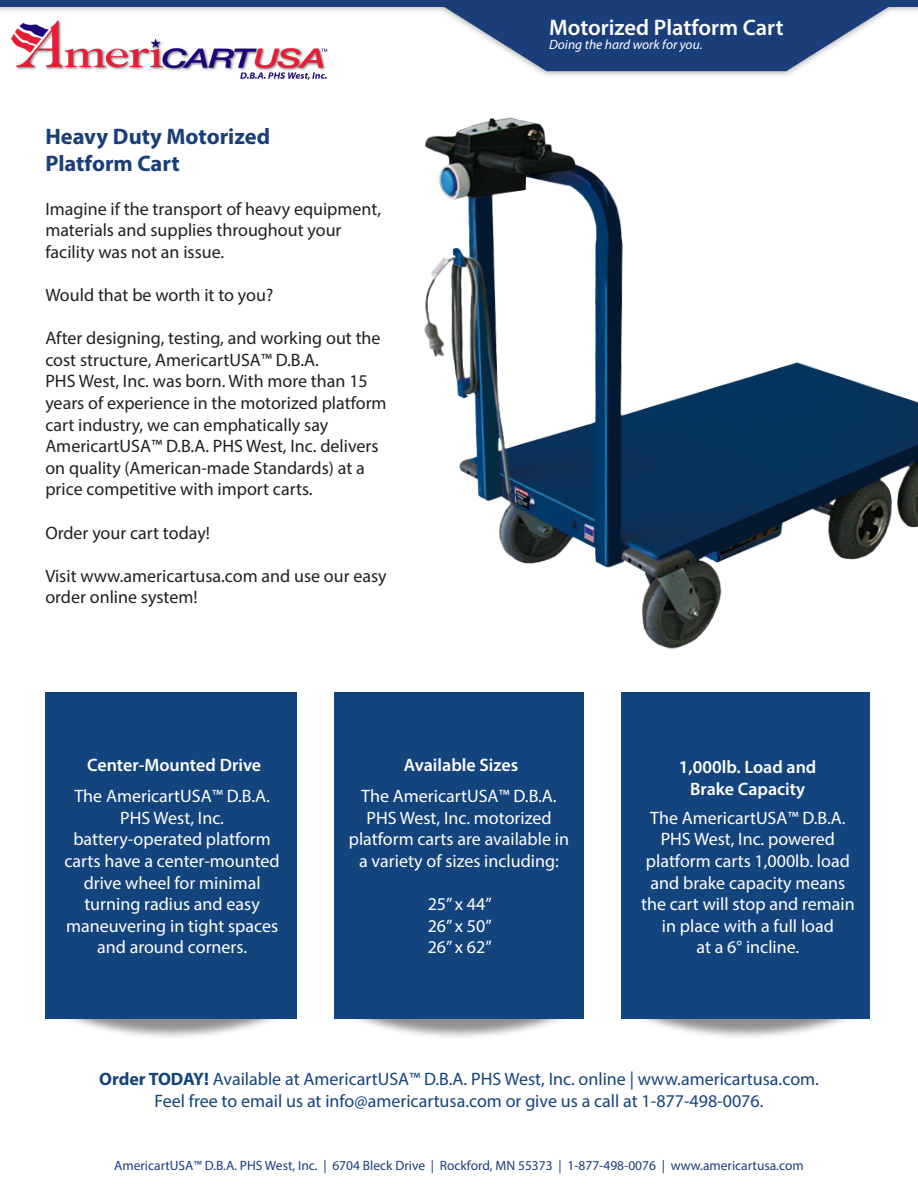
<style>
.page{position:relative;width:918px;height:1188px;background:#fff}
.page>*{position:absolute;margin:0;border:0;box-sizing:border-box;transform-origin:0 0}
.t1{font:700 22.5px "Myriad Pro";color:#1a3e7a}
.t2{font:600 22.5px "Myriad Pro";color:#fff}
.t3{font:18px/21.6px "Myriad Pro";color:#231f20}
.t4{font:18px/21.6px "Myriad Pro";color:#fff;text-align:center}
.t5{font:18px "Myriad Pro";color:#14447d}
.t6{font:600 18px/21.6px "Myriad Pro";color:#fff;text-align:center}
.t7{font:13.5px "Myriad Pro";color:#1a3e7a}
.t8{font:italic 13.5px "Myriad Pro";color:#fff}
.s1{font-weight:700}
</style>
<div class="page">
<img style="left:424px;top:117px;width:494px;height:532px">
<div style="left:10px;top:883px;width:324px;height:157px;background:#231f20;opacity:.5"></div>
<div style="left:44px;top:692px;width:253px;height:326px;background:#14447d"></div>
<div style="left:0;top:0;width:918px;height:80px;background:#231f20;opacity:.5"></div>
<div style="left:0;top:0;width:918px;height:6px;background:#1a3e7a"></div>
<svg style="left:433px;top:6px;width:466px;height:65px"></svg>
<div style="left:584px;top:883px;width:324px;height:157px;background:#231f20;opacity:.5"></div>
<div style="left:618px;top:692px;width:253px;height:326px;background:#14447d"></div>
<div style="left:0;top:675px;width:44px;height:343px;background:#fff"></div>
<div style="left:297px;top:883px;width:324px;height:157px;background:#231f20;opacity:.5"></div>
<div style="left:331px;top:692px;width:253px;height:326px;background:#14447d"></div>
<div style="left:297px;top:675px;width:37px;height:343px;background:#fff"></div>
<div style="left:584px;top:675px;width:37px;height:343px;background:#fff"></div>
<div style="left:871px;top:675px;width:47px;height:343px;background:#fff"></div>
<p class="t1" style="left:45px;top:122px;width:226px">Heavy Duty Motorized</p>
<p class="t1" style="left:45px;top:149px;width:136px">Platform Cart</p>
<p class="t3" style="left:45px;top:197px;width:337px">Imagine if the transport of heavy equipment, materials and supplies throughout your facility was not an issue.</p>
<p class="t3" style="left:45px;top:284px;width:230px">Would that be worth it to you?</p>
<p class="t3" style="left:45px;top:327px;width:337px">After designing, testing, and working out the</p>
<p class="t3" style="left:45px;top:349px;width:275px">cost structure, AmericartUSA™ D.B.A.</p>
<p class="t3" style="left:45px;top:370px;width:343px">PHS West, Inc. was born. With more than 15 years of experience in the motorized platform cart industry, we can emphatically say AmericartUSA™ D.B.A. PHS West, Inc. delivers on quality (American-made Standards) at a price competitive with import carts.</p>
<p class="t3" style="left:45px;top:521px;width:166px">Order your cart today!</p>
<p class="t3" style="left:45px;top:565px;width:343px">Visit www.americartusa.com and use our easy order online system!</p>
<p class="t2" style="left:549px;top:13px;width:236px">Motorized Platform Cart</p>
<p class="t8" style="left:549px;top:37px;width:155px">Doing the hard work for you.</p>
<p class="t6" style="left:87px;top:754px;width:176px">Center-Mounted Drive</p>
<p class="t4" style="left:74px;top:785px;width:197px">The AmericartUSA™ D.B.A.<br>PHS West, Inc.</p>
<p class="t4" style="left:65px;top:828px;width:217px">battery-operated platform carts have a center-mounted drive wheel for minimal turning radius and easy maneuvering in tight spaces and around corners.</p>
<p class="t6" style="left:404px;top:754px;width:116px">Available Sizes</p>
<p class="t4" style="left:349px;top:785px;width:222px">The AmericartUSA™ D.B.A.<br>PHS West, Inc. motorized platform carts are available in a variety of sizes including:</p>
<p class="t4" style="left:428px;top:893px;width:66px">25” x 44”</p>
<p class="t4" style="left:428px;top:915px;width:66px">26” x 50”</p>
<p class="t4" style="left:428px;top:936px;width:66px">26” x 62”</p>
<p class="t6" style="left:679px;top:756px;width:139px">1,000lb. Load and<br>Brake Capacity</p>
<p class="t4" style="left:650px;top:807px;width:197px">The AmericartUSA™ D.B.A.</p>
<p class="t4" style="left:646px;top:828px;width:205px">PHS West, Inc. powered platform carts 1,000lb. load and brake capacity means</p>
<p class="t4" style="left:641px;top:893px;width:215px">the cart will stop and remain</p>
<p class="t4" style="left:662px;top:915px;width:174px">in place with a full load</p>
<p class="t4" style="left:696px;top:936px;width:104px">at a 6° incline.</p>
<p class="t5" style="left:99px;top:1068px;width:721px"><span class="s1">Order TODAY!</span> Available at AmericartUSA™ D.B.A. PHS West, Inc. online | www.americartusa.com.</p>
<p class="t5" style="left:155px;top:1090px;width:610px">Feel free to email us at info@americartusa.com or give us a call at 1-877-498-0076.</p>
<p class="t7" style="left:114px;top:1157px;width:691px">AmericartUSA™ D.B.A. PHS West, Inc. | 6704 Bleck Drive | Rockford, MN 55373 | 1-877-498-0076 | www.americartusa.com</p>
</div>
